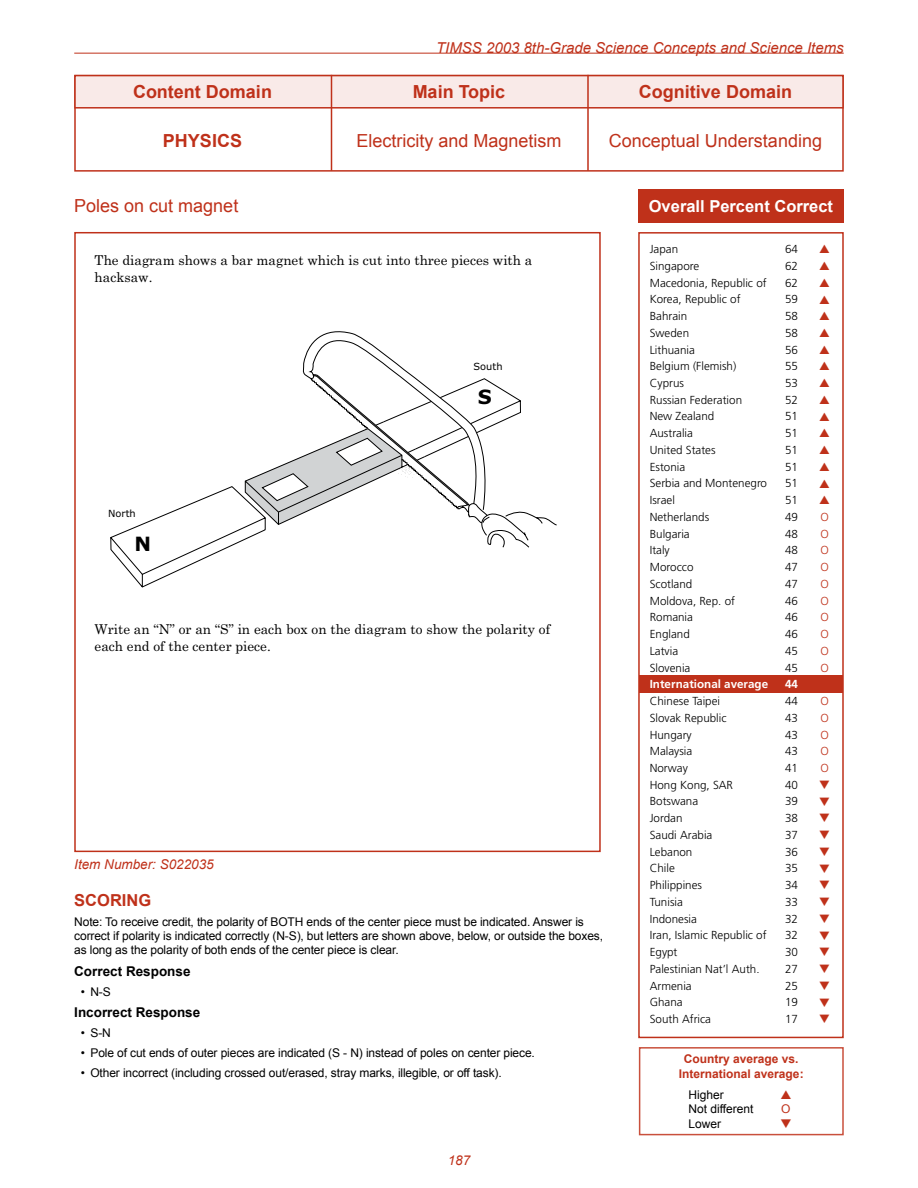
<style>
.page{position:relative;width:918px;height:1188px;background:#fff}
.page>*{position:absolute;margin:0;border:0;box-sizing:border-box;transform-origin:0 0}
.t1{font:700 19.65px "Verdana";color:#000}
.t2{font:18px "Arial";color:#bf311a}
.t3{font:700 18px "Arial";color:#bf311a}
.t4{font:700 16.5px "Arial";color:#fff}
.t5{font:700 16.5px "Arial";color:#bf311a}
.t6{font:italic 15px "Arial";color:#bf311a}
.t7{font:13.5px/17.2px "Century Schoolbook";color:#000}
.t8{font:700 13.5px "Arial";color:#000}
.t9{font:italic 13.5px "Arial";color:#bf311a}
.t10{font:12px/14.4px "Arial";letter-spacing:-.01em;color:#000}
.t11{font:700 12px/14.4px "Arial";color:#bf311a;text-align:center}
.t12{font:12px "Arial";color:#bf311a}
.t13{font:300 11.7px "Frutiger";color:#000}
.t14{font:700 11.7px "Frutiger";color:#fff}
.t15{font:300 11.7px "Frutiger";color:#bf311a}
.t16{font:9.9px "Verdana";color:#000}
</style>
<div class="page">
<div style="left:74px;top:75px;width:770px;height:97px;border:2px solid #bf311a"></div>
<div style="left:75px;top:76px;width:768px;height:32px;background:#f9eae8"></div>
<div style="left:74px;top:75px;width:770px;height:34px;border:2px solid #bf311a"></div>
<hr style="left:331px;top:75px;width:1px;height:96px;background:#bf311a">
<hr style="left:587px;top:75px;width:2px;height:96px;background:#bf311a">
<div style="left:638px;top:232px;width:206px;height:806px;border:2px solid #bf311a"></div>
<div style="left:638px;top:189px;width:206px;height:34px;background:#bf311a"></div>
<div style="left:639px;top:1047px;width:205px;height:88px;border:2px solid #c9503c"></div>
<hr style="left:74px;top:53px;width:770px;height:1px;background:#bf311a">
<div style="left:74px;top:232px;width:527px;height:620px;border:2px solid #bf311a"></div>
<svg style="left:302px;top:331px;width:255px;height:217px"></svg>
<svg style="left:110px;top:378px;width:411px;height:210px"></svg>
<svg style="left:244px;top:421px;width:181px;height:104px"></svg>
<div style="left:639px;top:675px;width:204px;height:18px;background:#bf311a"></div>
<p class="t6" style="left:436px;top:39px;width:409px">TIMSS 2003 8th-Grade Science Concepts and Science Items</p>
<h2 class="t3" style="left:133px;top:82px;width:140px">Content Domain</h2>
<h2 class="t3" style="left:413px;top:82px;width:94px">Main Topic</h2>
<h2 class="t3" style="left:639px;top:82px;width:155px">Cognitive Domain</h2>
<h2 class="t3" style="left:163px;top:131px;width:81px">Physics</h2>
<h2 class="t2" style="left:356px;top:131px;width:207px">Electricity and Magnetism</h2>
<h2 class="t2" style="left:609px;top:131px;width:215px">Conceptual Understanding</h2>
<h2 class="t2" style="left:74px;top:195px;width:166px">Poles on cut magnet</h2>
<p class="t7" style="left:95px;top:251px;width:439px">The diagram shows a bar magnet which is cut into three pieces with a hacksaw.</p>
<p class="t16" style="left:474px;top:360px;width:31px">South</p>
<p class="t16" style="left:108px;top:507px;width:29px">North</p>
<h1 class="t1" style="left:135px;top:531px;width:18px">N</h1>
<h1 class="t1" style="left:478px;top:384px;width:15px">S</h1>
<p class="t7" style="left:95px;top:620px;width:457px">Write an “N” or an “S” in each box on the diagram to show the polarity of each end of the center piece.</p>
<p class="t9" style="left:74px;top:856px;width:141px">Item Number: S022035</p>
<h3 class="t5" style="left:74px;top:891px;width:79px">SCORING</h3>
<p class="t10" style="left:74px;top:914px;width:530px">Note: To receive credit, the polarity of BOTH ends of the center piece must be indicated. Answer is correct if polarity is indicated correctly (N-S), but letters are shown above, below, or outside the boxes, as long as the polarity of both ends of the center piece is clear.</p>
<p class="t8" style="left:74px;top:964px;width:118px">Correct Response</p>
<p class="t10" style="left:81px;top:984px;width:32px">• N-S</p>
<p class="t8" style="left:74px;top:1005px;width:128px">Incorrect Response</p>
<p class="t10" style="left:81px;top:1026px;width:32px">• S-N</p>
<p class="t10" style="left:81px;top:1046px;width:456px">• Pole of cut ends of outer pieces are indicated (S - N) instead of poles on center piece.</p>
<p class="t10" style="left:81px;top:1065px;width:423px">• Other incorrect (including crossed out/erased, stray marks, illegible, or off task).</p>
<p class="t9" style="left:448px;top:1153px;width:24px">187</p>
<h3 class="t4" style="left:649px;top:197px;width:186px">Overall Percent Correct</h3>
<p class="t13" style="left:650px;top:242px;width:30px">Japan</p>
<p class="t13" style="left:785px;top:242px;width:14px">64</p>
<p class="t13" style="left:650px;top:259px;width:51px">Singapore</p>
<p class="t13" style="left:785px;top:259px;width:14px">62</p>
<p class="t13" style="left:650px;top:276px;width:118px">Macedonia, Republic of</p>
<p class="t13" style="left:785px;top:276px;width:14px">62</p>
<p class="t13" style="left:650px;top:293px;width:92px">Korea, Republic of</p>
<p class="t13" style="left:785px;top:293px;width:14px">59</p>
<p class="t13" style="left:650px;top:309px;width:39px">Bahrain</p>
<p class="t13" style="left:785px;top:309px;width:14px">58</p>
<p class="t13" style="left:650px;top:326px;width:41px">Sweden</p>
<p class="t13" style="left:785px;top:326px;width:14px">58</p>
<p class="t13" style="left:650px;top:343px;width:47px">Lithuania</p>
<p class="t13" style="left:785px;top:343px;width:14px">56</p>
<p class="t13" style="left:650px;top:360px;width:88px">Belgium (Flemish)</p>
<p class="t13" style="left:785px;top:360px;width:14px">55</p>
<p class="t13" style="left:650px;top:376px;width:36px">Cyprus</p>
<p class="t13" style="left:785px;top:376px;width:14px">53</p>
<p class="t13" style="left:650px;top:393px;width:94px">Russian Federation</p>
<p class="t13" style="left:785px;top:393px;width:14px">52</p>
<p class="t13" style="left:650px;top:410px;width:66px">New Zealand</p>
<p class="t13" style="left:785px;top:410px;width:14px">51</p>
<p class="t13" style="left:650px;top:427px;width:45px">Australia</p>
<p class="t13" style="left:785px;top:427px;width:14px">51</p>
<p class="t13" style="left:650px;top:443px;width:67px">United States</p>
<p class="t13" style="left:785px;top:443px;width:14px">51</p>
<p class="t13" style="left:650px;top:460px;width:37px">Estonia</p>
<p class="t13" style="left:785px;top:460px;width:14px">51</p>
<p class="t13" style="left:650px;top:477px;width:119px">Serbia and Montenegro</p>
<p class="t13" style="left:785px;top:477px;width:14px">51</p>
<p class="t13" style="left:650px;top:494px;width:27px">Israel</p>
<p class="t13" style="left:785px;top:494px;width:14px">51</p>
<p class="t13" style="left:650px;top:510px;width:61px">Netherlands</p>
<p class="t13" style="left:785px;top:510px;width:14px">49</p>
<p class="t15" style="left:820px;top:510px;width:10px">O</p>
<p class="t13" style="left:650px;top:527px;width:42px">Bulgaria</p>
<p class="t13" style="left:785px;top:527px;width:14px">48</p>
<p class="t15" style="left:820px;top:527px;width:10px">O</p>
<p class="t13" style="left:650px;top:544px;width:22px">Italy</p>
<p class="t13" style="left:785px;top:544px;width:14px">48</p>
<p class="t15" style="left:820px;top:544px;width:10px">O</p>
<p class="t13" style="left:650px;top:560px;width:45px">Morocco</p>
<p class="t13" style="left:785px;top:560px;width:14px">47</p>
<p class="t15" style="left:820px;top:560px;width:10px">O</p>
<p class="t13" style="left:650px;top:577px;width:44px">Scotland</p>
<p class="t13" style="left:785px;top:577px;width:14px">47</p>
<p class="t15" style="left:820px;top:577px;width:10px">O</p>
<p class="t13" style="left:650px;top:594px;width:87px">Moldova, Rep. of</p>
<p class="t13" style="left:785px;top:594px;width:14px">46</p>
<p class="t15" style="left:820px;top:594px;width:10px">O</p>
<p class="t13" style="left:650px;top:611px;width:45px">Romania</p>
<p class="t13" style="left:785px;top:611px;width:14px">46</p>
<p class="t15" style="left:820px;top:611px;width:10px">O</p>
<p class="t13" style="left:650px;top:627px;width:42px">England</p>
<p class="t13" style="left:785px;top:627px;width:14px">46</p>
<p class="t15" style="left:820px;top:627px;width:10px">O</p>
<p class="t13" style="left:650px;top:644px;width:30px">Latvia</p>
<p class="t13" style="left:785px;top:644px;width:14px">45</p>
<p class="t15" style="left:820px;top:644px;width:10px">O</p>
<p class="t13" style="left:650px;top:661px;width:42px">Slovenia</p>
<p class="t13" style="left:785px;top:661px;width:14px">45</p>
<p class="t15" style="left:820px;top:661px;width:10px">O</p>
<p class="t14" style="left:650px;top:677px;width:120px">International average</p>
<p class="t14" style="left:785px;top:677px;width:14px">44</p>
<p class="t13" style="left:650px;top:694px;width:72px">Chinese Taipei</p>
<p class="t13" style="left:785px;top:694px;width:14px">44</p>
<p class="t15" style="left:820px;top:694px;width:10px">O</p>
<p class="t13" style="left:650px;top:711px;width:78px">Slovak Republic</p>
<p class="t13" style="left:785px;top:711px;width:14px">43</p>
<p class="t15" style="left:820px;top:711px;width:10px">O</p>
<p class="t13" style="left:650px;top:728px;width:43px">Hungary</p>
<p class="t13" style="left:785px;top:728px;width:14px">43</p>
<p class="t15" style="left:820px;top:728px;width:10px">O</p>
<p class="t13" style="left:650px;top:745px;width:44px">Malaysia</p>
<p class="t13" style="left:785px;top:745px;width:14px">43</p>
<p class="t15" style="left:820px;top:745px;width:10px">O</p>
<p class="t13" style="left:650px;top:761px;width:40px">Norway</p>
<p class="t13" style="left:785px;top:761px;width:14px">41</p>
<p class="t15" style="left:820px;top:761px;width:10px">O</p>
<p class="t13" style="left:650px;top:778px;width:85px">Hong Kong, SAR</p>
<p class="t13" style="left:785px;top:778px;width:14px">40</p>
<p class="t13" style="left:650px;top:795px;width:50px">Botswana</p>
<p class="t13" style="left:785px;top:795px;width:14px">39</p>
<p class="t13" style="left:650px;top:812px;width:34px">Jordan</p>
<p class="t13" style="left:785px;top:812px;width:14px">38</p>
<p class="t13" style="left:650px;top:828px;width:64px">Saudi Arabia</p>
<p class="t13" style="left:785px;top:828px;width:14px">37</p>
<p class="t13" style="left:650px;top:845px;width:44px">Lebanon</p>
<p class="t13" style="left:785px;top:845px;width:14px">36</p>
<p class="t13" style="left:650px;top:862px;width:27px">Chile</p>
<p class="t13" style="left:785px;top:862px;width:14px">35</p>
<p class="t13" style="left:650px;top:879px;width:54px">Philippines</p>
<p class="t13" style="left:785px;top:879px;width:14px">34</p>
<p class="t13" style="left:650px;top:895px;width:35px">Tunisia</p>
<p class="t13" style="left:785px;top:895px;width:14px">33</p>
<p class="t13" style="left:650px;top:912px;width:49px">Indonesia</p>
<p class="t13" style="left:785px;top:912px;width:14px">32</p>
<p class="t13" style="left:650px;top:929px;width:118px">Iran, Islamic Republic of</p>
<p class="t13" style="left:785px;top:929px;width:14px">32</p>
<p class="t13" style="left:650px;top:945px;width:29px">Egypt</p>
<p class="t13" style="left:785px;top:945px;width:14px">30</p>
<p class="t13" style="left:650px;top:962px;width:111px">Palestinian Nat’l Auth.</p>
<p class="t13" style="left:785px;top:962px;width:14px">27</p>
<p class="t13" style="left:650px;top:979px;width:43px">Armenia</p>
<p class="t13" style="left:785px;top:979px;width:14px">25</p>
<p class="t13" style="left:650px;top:996px;width:34px">Ghana</p>
<p class="t13" style="left:785px;top:996px;width:14px">19</p>
<p class="t13" style="left:650px;top:1012px;width:63px">South Africa</p>
<p class="t13" style="left:785px;top:1012px;width:14px">17</p>
<p class="t11" style="left:679px;top:1052px;width:126px">Country average vs.<br>International average:</p>
<p class="t10" style="left:688px;top:1088px;width:67px">Higher<br>Not different</p>
<p class="t12" style="left:781px;top:1102px;width:11px">O</p>
<p class="t10" style="left:688px;top:1116px;width:34px">Lower</p>
</div>
